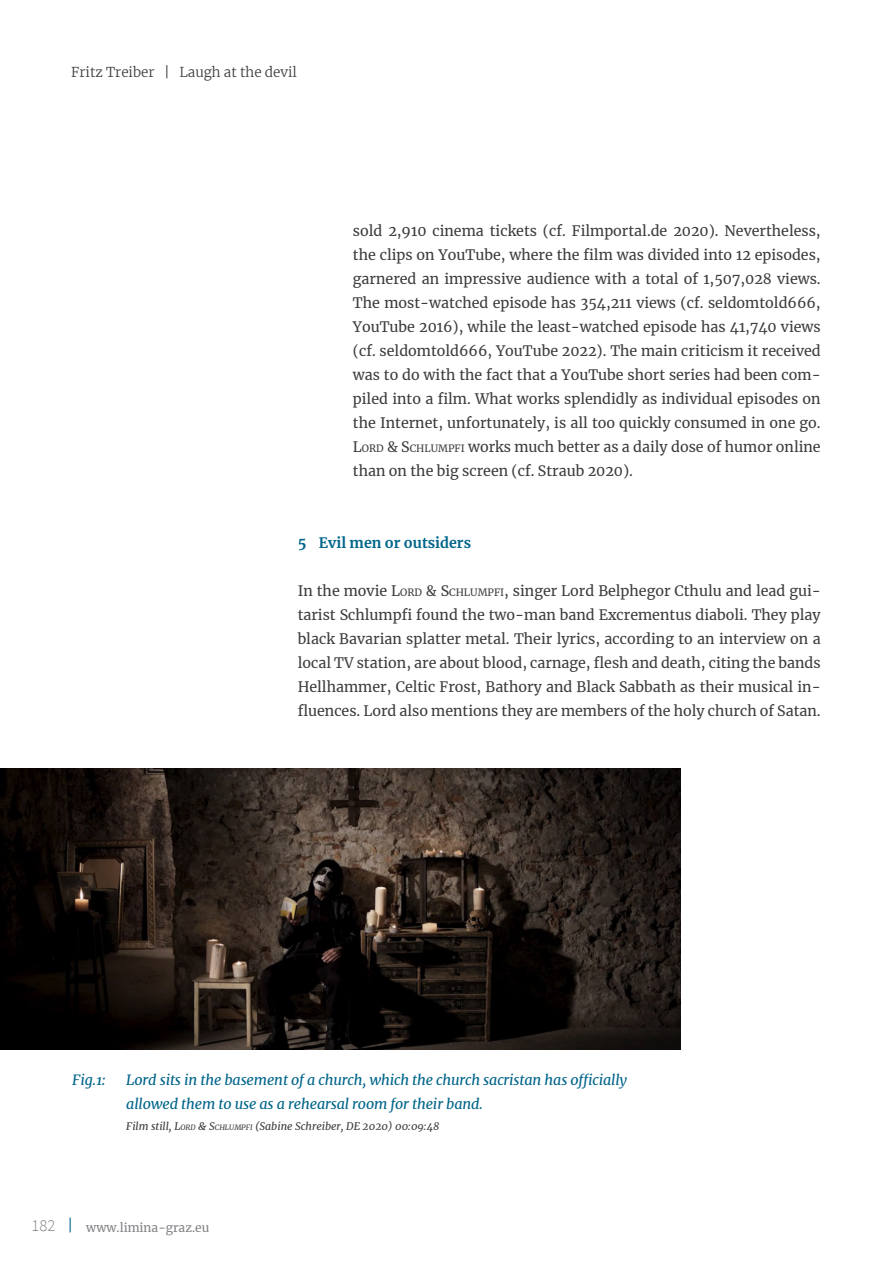
<style>
.page{position:relative;width:893px;height:1263px;background:#fff}
.page>*{position:absolute;margin:0;border:0;box-sizing:border-box;transform-origin:0 0}
.t1{font:14.25px/24px "Merriweather";color:#3c3c3d;text-align:justify}
.t2{font:italic 14.25px/24px "Merriweather";letter-spacing:-.01em;color:#00658a}
.t3{font:700 14.25px "Merriweather";color:#00658a}
.t4{font:300 13.5px "Merriweather";color:#3c3c3d}
.t5{font:12px "Merriweather";color:#808285}
.t6{font:italic 10.5px "Merriweather";color:#3c3c3d}
.s1{font-style:inherit}
.s2{font-size:10.05px}
.s3{font-size:7.35px}
.s4{font-family:"Source Sans Pro";font-weight:300;font-size:16.5px}
.s5{font-weight:300;font-size:15px;color:#00658a}
</style>
<div class="page">
<img style="left:0;top:768px;width:680px;height:281px">
<p class="t4" style="left:71px;top:63px;width:227px">Fritz Treiber | Laugh at the devil</p>
<p class="t1" style="left:353px;top:219px;width:469px">sold 2,910 cinema tickets (cf. Filmportal.de 2020). Nevertheless, the clips on YouTube, where the film was divided into 12 episodes, garnered an impressive audience with a total of 1,507,028 views.<br>The most-watched episode has 354,211 views (cf. seldomtold666, YouTube 2016), while the least-watched episode has 41,740 views (cf. seldomtold666, YouTube 2022). The main criticism it received was to do with the fact that a YouTube short series had been com&shy;piled into a film. What works splendidly as individual episodes on the Internet, unfortunately, is all too quickly consumed in one go.<br><span class="s1">L</span><span class="s2">ORD</span> <span class="s1">&amp; S</span><span class="s2">CHLUMPFI</span> works much better as a daily dose of humor online than on the big screen (cf. Straub 2020).</p>
<p class="t3" style="left:298px;top:533px;width:175px">5 Evil men or outsiders</p>
<p class="t1" style="left:298px;top:579px;width:525px">In the movie <span class="s1">L</span><span class="s2">ORD</span> <span class="s1">&amp; S</span><span class="s2">CHLUMPFI</span>, singer Lord Belphegor Cthulu and lead gui&shy;tarist Schlumpfi found the two-man band Excrementus diaboli. They play black Bavarian splatter metal. Their lyrics, according to an interview on a local TV station, are about blood, carnage, flesh and death, citing the bands Hellhammer, Celtic Frost, Bathory and Black Sabbath as their musical in&shy;fluences. Lord also mentions they are members of the holy church of Satan.</p>
<p class="t2" style="left:72px;top:1067px;width:35px">Fig.1:</p>
<p class="t2" style="left:126px;top:1067px;width:502px">Lord sits in the basement of a church, which the church sacristan has officially allowed them to use as a rehearsal room for their band.</p>
<p class="t6" style="left:126px;top:1118px;width:315px">Film still, <span class="s1">L</span><span class="s3">ORD</span> <span class="s1">&amp; S</span><span class="s3">CHLUMPFI</span> (Sabine Schreiber, DE 2020) 00:09:48</p>
<p class="t5" style="left:32px;top:1219px;width:179px"><span class="s4">182</span> <span class="s5">|</span> www.limina-graz.eu</p>
</div>
